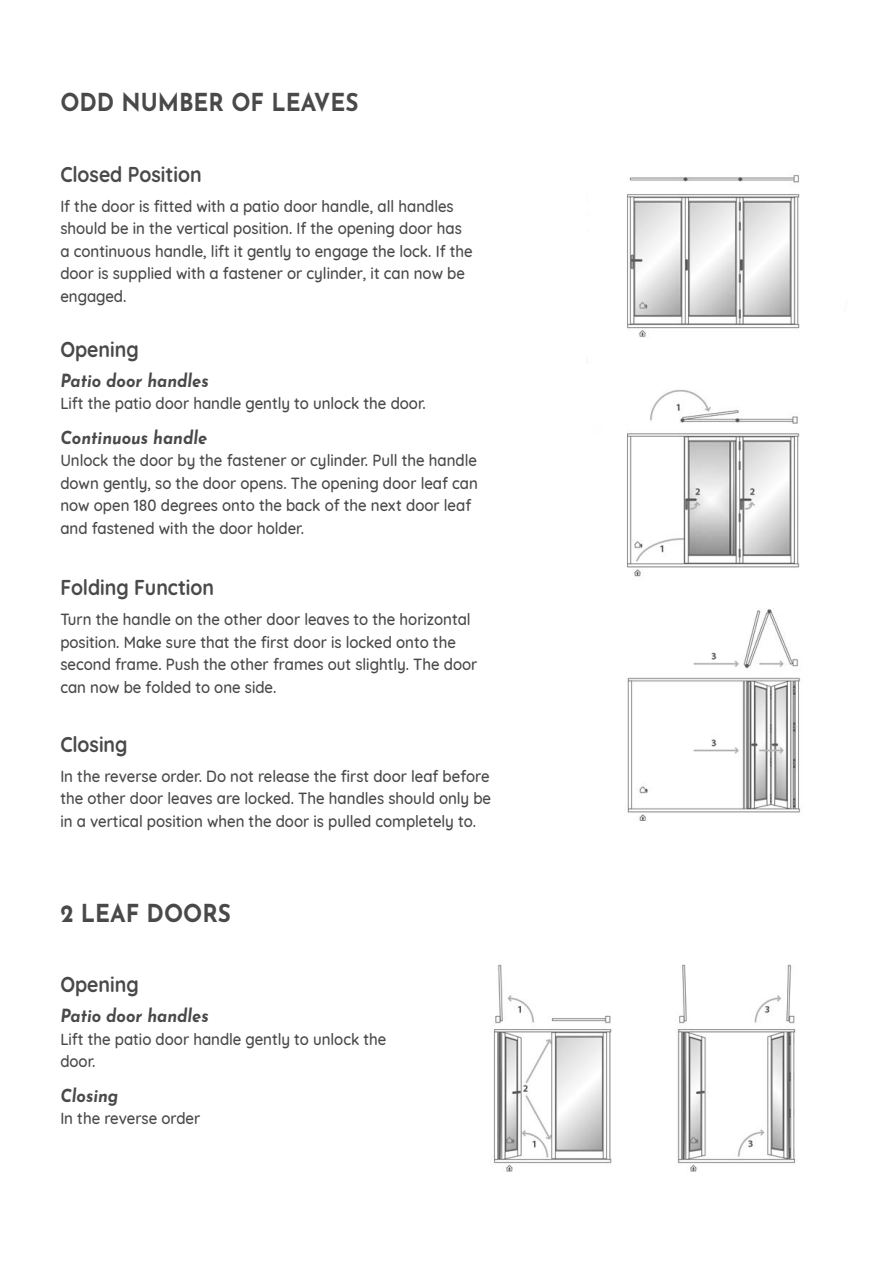
<style>
.page{position:relative;width:893px;height:1263px;background:#fff}
.page>*{position:absolute;margin:0;border:0;box-sizing:border-box;transform-origin:0 0}
.t1{font:700 24.75px "Josefin Sans";color:#494949;scale:.91 1}
.t2{font:700 21.45px "Quicksand";color:#494949;scale:.91 1}
.t3{font:italic 700 18.15px "Josefin Sans";color:#494949;scale:.91 1}
.t4{font:500 16.5px/22.5px "Quicksand";color:#494949;scale:.91 1}
</style>
<div class="page">
<img style="left:627px;top:175px;width:173px;height:163px">
<img style="left:626px;top:389px;width:174px;height:188px">
<img style="left:627px;top:608px;width:173px;height:213px">
<img style="left:493px;top:964px;width:303px;height:208px">
<p class="t1" style="left:60px;top:80px;width:329px">ODD NUMBER OF LEAVES</p>
<p class="t2" style="left:60px;top:157px;width:157px">Closed Position</p>
<p class="t4" style="left:60px;top:193px;width:455px">If the door is fitted with a patio door handle, all handles should be in the vertical position. If the opening door has a continuous handle, lift it gently to engage the lock. If the door is supplied with a fastener or cylinder, it can now be engaged.</p>
<p class="t2" style="left:60px;top:331px;width:88px">Opening</p>
<p class="t3" style="left:60px;top:365px;width:165px">Patio door handles</p>
<p class="t4" style="left:60px;top:390px;width:403px">Lift the patio door handle gently to unlock the door.</p>
<p class="t3" style="left:60px;top:422px;width:163px">Continuous handle</p>
<p class="t4" style="left:60px;top:447px;width:460px">Unlock the door by the fastener or cylinder. Pull the handle down gently, so the door opens. The opening door leaf can now open 180 degrees onto the back of the next door leaf and fastened with the door holder.</p>
<p class="t2" style="left:60px;top:570px;width:171px">Folding Function</p>
<p class="t4" style="left:60px;top:607px;width:460px">Turn the handle on the other door leaves to the horizontal position. Make sure that the first door is locked onto the second frame. Push the other frames out slightly. The door can now be folded to one side.</p>
<p class="t2" style="left:60px;top:726px;width:75px">Closing</p>
<p class="t4" style="left:60px;top:763px;width:475px;text-align:justify">In the reverse order. Do not release the first door leaf before the other door leaves are locked. The handles should only be in a vertical position when the door is pulled completely to.</p>
<p class="t1" style="left:60px;top:891px;width:189px">2 LEAF DOORS</p>
<p class="t2" style="left:60px;top:967px;width:88px">Opening</p>
<p class="t3" style="left:60px;top:1000px;width:165px">Patio door handles</p>
<p class="t4" style="left:60px;top:1026px;width:360px">Lift the patio door handle gently to unlock the door.</p>
<p class="t3" style="left:60px;top:1080px;width:65px">Closing</p>
<p class="t4" style="left:60px;top:1106px;width:155px">In the reverse order</p>
</div>
